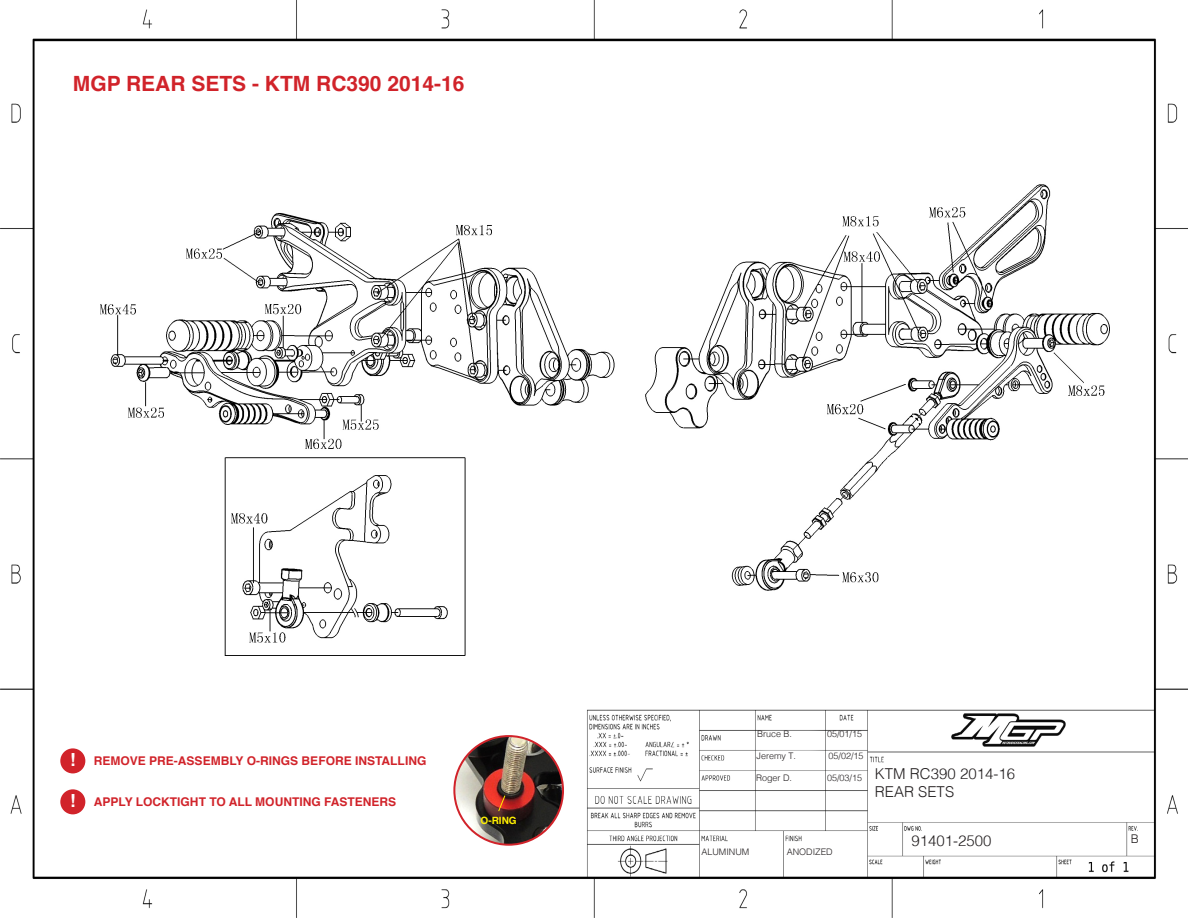
<style>
.page{position:relative;width:1188px;height:918px;background:#fff}
.page>*{position:absolute;margin:0;border:0;box-sizing:border-box;transform-origin:0 0}
.t1{font:700 21px "Helvetica";color:#d1232a}
.t2{font:700 18px "Helvetica";color:#fff}
.t3{font:300 15px "Helvetica";color:#231f20}
.t4{font:700 12px "Helvetica";color:#d1232a}
.t5{font:300 12px "Helvetica";color:#231f20}
.t6{font:700 10.05px "Helvetica";color:#fff101}
.t7{font:300 9px "Helvetica";color:#231f20}
</style>
<div class="page">
<img style="left:0;top:0;width:1188px;height:918px">
<div style="left:60px;top:748px;width:25px;height:25px;background:#d1232a;border-radius:50%"></div>
<div style="left:60px;top:789px;width:25px;height:25px;background:#d1232a;border-radius:50%"></div>
<img style="left:454px;top:736px;width:109px;height:109px;border-radius:54px">
<div style="left:453px;top:735px;width:111px;height:111px;border:2px solid #d1232a;border-radius:50%"></div>
<svg style="left:497px;top:794px;width:9px;height:18px"></svg>
<img style="left:101px;top:135px;width:1009px;height:520px">
<p class="t1" style="left:73px;top:66px;width:393px">MGP REAR SETS - KTM RC390 2014-16</p>
<p class="t2" style="left:70px;top:745px;width:8px">!</p>
<p class="t2" style="left:70px;top:786px;width:8px">!</p>
<p class="t4" style="left:94px;top:751px;width:334px">REMOVE PRE-ASSEMBLY O-RINGS BEFORE INSTALLING</p>
<p class="t4" style="left:94px;top:792px;width:304px">APPLY LOCKTIGHT TO ALL MOUNTING FASTENERS</p>
<p class="t6" style="left:481px;top:812px;width:38px">O-RING</p>
<p class="t7" style="left:757px;top:726px;width:37px">Bruce B.</p>
<p class="t7" style="left:827px;top:726px;width:37px">05/01/15</p>
<p class="t7" style="left:757px;top:748px;width:41px">Jeremy T.</p>
<p class="t7" style="left:829px;top:748px;width:37px">05/02/15</p>
<p class="t7" style="left:756px;top:770px;width:38px">Roger D.</p>
<p class="t7" style="left:827px;top:770px;width:37px">05/03/15</p>
<p class="t7" style="left:701px;top:844px;width:49px">ALUMINUM</p>
<p class="t7" style="left:787px;top:844px;width:47px">ANODIZED</p>
<p class="t3" style="left:875px;top:761px;width:142px">KTM RC390 2014-16</p>
<p class="t3" style="left:875px;top:779px;width:81px">REAR SETS</p>
<p class="t3" style="left:912px;top:828px;width:82px">91401-2500</p>
<p class="t5" style="left:1131px;top:829px;width:10px">B</p>
</div>
